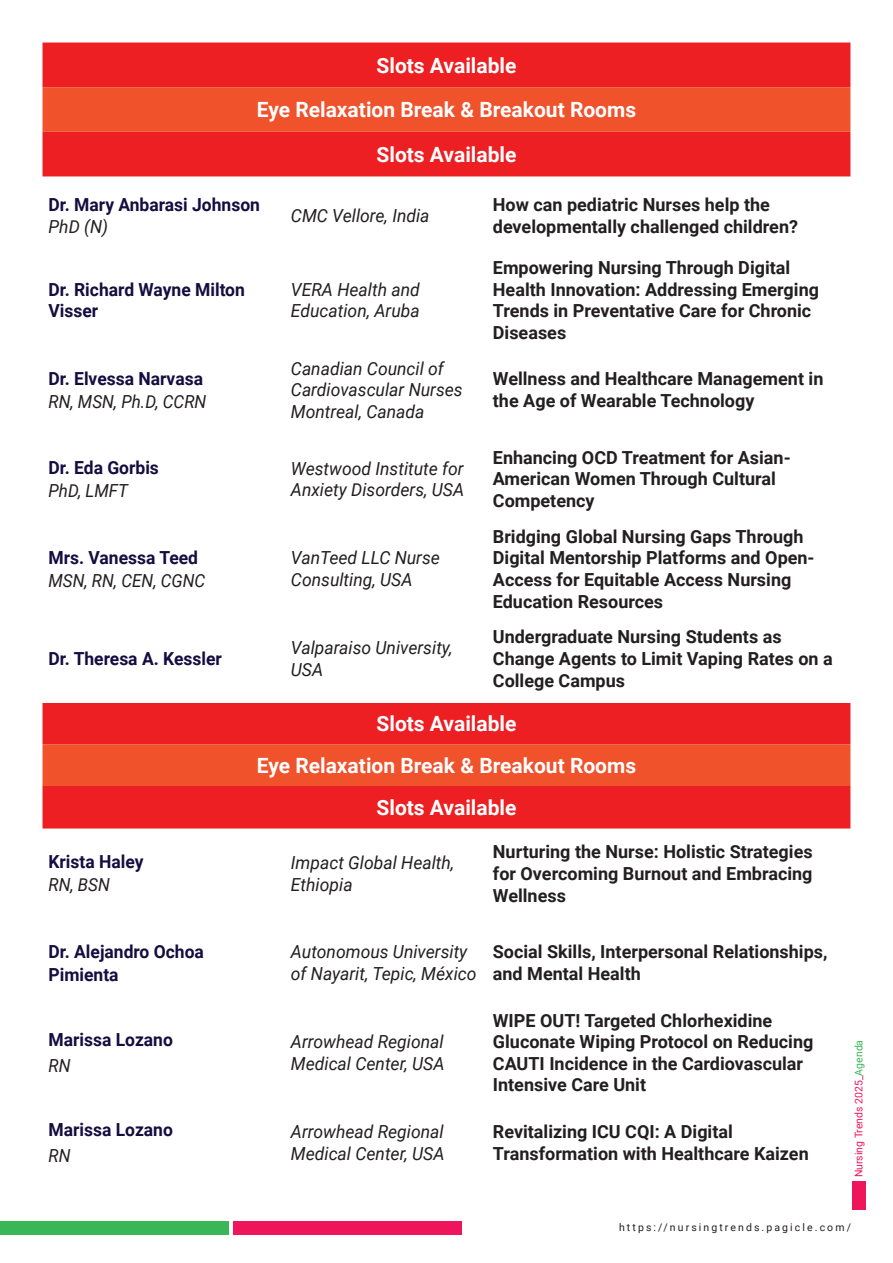
<style>
.page{position:relative;width:893px;height:1263px;background:#fff}
.page>*{position:absolute;margin:0;border:0;box-sizing:border-box;transform-origin:0 0}
.t1{font:700 21px/44.7px "Roboto";color:#fff;text-align:center}
.t2{font:700 18px/21.6px "Roboto";color:#231f20}
.t3{font:italic 18px/21.6px "Roboto";color:#231f20}
.t4{font:700 18px/21.6px "Roboto";color:#150d40}
.t5{font:italic 18px "Roboto";color:#231f20;scale:.94 1}
.t6{font:10.5px "Roboto";letter-spacing:.2em;color:#231f20}
.t7{font:10.5px "Roboto";color:#ee155a}
.s1{color:#3bb657}
</style>
<div class="page">
<div style="left:853px;top:1182px;width:13px;height:28px;background:#ee155a"></div>
<div style="left:0;top:1221px;width:229px;height:13px;background:#3bb657"></div>
<div style="left:233px;top:1221px;width:228px;height:13px;background:#ee155a"></div>
<div style="left:43px;top:43px;width:807px;height:785px;background:#ee1f23"></div>
<svg style="left:43px;top:87px;width:807px;height:699px"></svg>
<p class="t1" style="left:257px;top:42px;width:381px">Slots Available<br>Eye Relaxation Break &amp; Breakout Rooms<br>Slots Available</p>
<p class="t4" style="left:49px;top:194px;width:213px">Dr. Mary Anbarasi Johnson</p>
<p class="t3" style="left:49px;top:215px;width:61px">PhD (N)</p>
<p class="t3" style="left:291px;top:204px;width:140px">CMC Vellore, India</p>
<p class="t2" style="left:493px;top:194px;width:307px">How can pediatric Nurses help the developmentally challenged children?</p>
<p class="t4" style="left:49px;top:278px;width:198px">Dr. Richard Wayne Milton<br>Visser</p>
<p class="t3" style="left:291px;top:278px;width:130px">VERA Health and<br>Education, Aruba</p>
<p class="t2" style="left:493px;top:256px;width:328px">Empowering Nursing Through Digital<br>Health Innovation: Addressing Emerging<br>Trends in Preventative Care for Chronic<br>Diseases</p>
<p class="t4" style="left:49px;top:367px;width:156px">Dr. Elvessa Narvasa</p>
<p class="t5" style="left:49px;top:389px;width:169px">RN, MSN, Ph.D, CCRN</p>
<p class="t4" style="left:49px;top:456px;width:112px">Dr. Eda Gorbis</p>
<p class="t5" style="left:49px;top:478px;width:86px">PhD, LMFT</p>
<p class="t4" style="left:49px;top:546px;width:151px">Mrs. Vanessa Teed</p>
<p class="t5" style="left:49px;top:568px;width:168px">MSN, RN, CEN, CGNC</p>
<p class="t3" style="left:291px;top:357px;width:173px">Canadian Council of<br>Cardiovascular Nurses<br>Montreal, Canada</p>
<p class="t2" style="left:493px;top:367px;width:332px">Wellness and Healthcare Management in the Age of Wearable Technology</p>
<p class="t3" style="left:291px;top:457px;width:175px">Westwood Institute for<br>Anxiety Disorders, USA</p>
<p class="t2" style="left:493px;top:446px;width:299px">Enhancing OCD Treatment for Asian-<br>American Women Through Cultural<br>Competency</p>
<p class="t3" style="left:291px;top:547px;width:151px">VanTeed LLC Nurse<br>Consulting, USA</p>
<p class="t2" style="left:493px;top:525px;width:323px">Bridging Global Nursing Gaps Through Digital Mentorship Platforms and Open-Access for Equitable Access Nursing Education Resources</p>
<p class="t4" style="left:49px;top:647px;width:175px">Dr. Theresa A. Kessler</p>
<p class="t3" style="left:291px;top:636px;width:163px">Valparaiso University,<br>USA</p>
<p class="t2" style="left:493px;top:626px;width:341px">Undergraduate Nursing Students as<br>Change Agents to Limit Vaping Rates on a<br>College Campus</p>
<p class="t1" style="left:257px;top:702px;width:381px;line-height:41.8px">Slots Available<br>Eye Relaxation Break &amp; Breakout Rooms<br>Slots Available</p>
<p class="t4" style="left:49px;top:850px;width:97px">Krista Haley</p>
<p class="t5" style="left:49px;top:872px;width:67px">RN, BSN</p>
<p class="t3" style="left:291px;top:851px;width:165px">Impact Global Health,<br>Ethiopia</p>
<p class="t2" style="left:493px;top:840px;width:321px;text-align:justify">Nurturing the Nurse: Holistic Strategies for Overcoming Burnout and Embracing Wellness</p>
<p class="t4" style="left:49px;top:939px;width:157px;line-height:23.1px">Dr. Alejandro Ochoa<br>Pimienta</p>
<p class="t3" style="left:291px;top:940px;width:187px">Autonomous University of Nayarit, Tepic, México</p>
<p class="t2" style="left:493px;top:940px;width:336px">Social Skills, Interpersonal Relationships, and Mental Health</p>
<p class="t4" style="left:49px;top:1028px;width:126px">Marissa Lozano</p>
<p class="t5" style="left:49px;top:1053px;width:25px">RN</p>
<p class="t4" style="left:49px;top:1118px;width:126px">Marissa Lozano</p>
<p class="t5" style="left:49px;top:1143px;width:25px">RN</p>
<p class="t3" style="left:291px;top:1030px;width:155px">Arrowhead Regional<br>Medical Center, USA</p>
<p class="t2" style="left:493px;top:1009px;width:322px">WIPE OUT! Targeted Chlorhexidine Gluconate Wiping Protocol on Reducing CAUTI Incidence in the Cardiovascular Intensive Care Unit</p>
<p class="t3" style="left:291px;top:1120px;width:155px">Arrowhead Regional<br>Medical Center, USA</p>
<p class="t2" style="left:493px;top:1120px;width:317px">Revitalizing ICU CQI: A Digital<br>Transformation with Healthcare Kaizen</p>
<p class="t7" style="left:851px;top:1177px;width:139px;rotate:-90deg">Nursing Trends 2025_<span class="s1">Agenda</span></p>
<p class="t6" style="left:619px;top:1220px;width:233px">https://nursingtrends.pagicle.com/</p>
</div>
